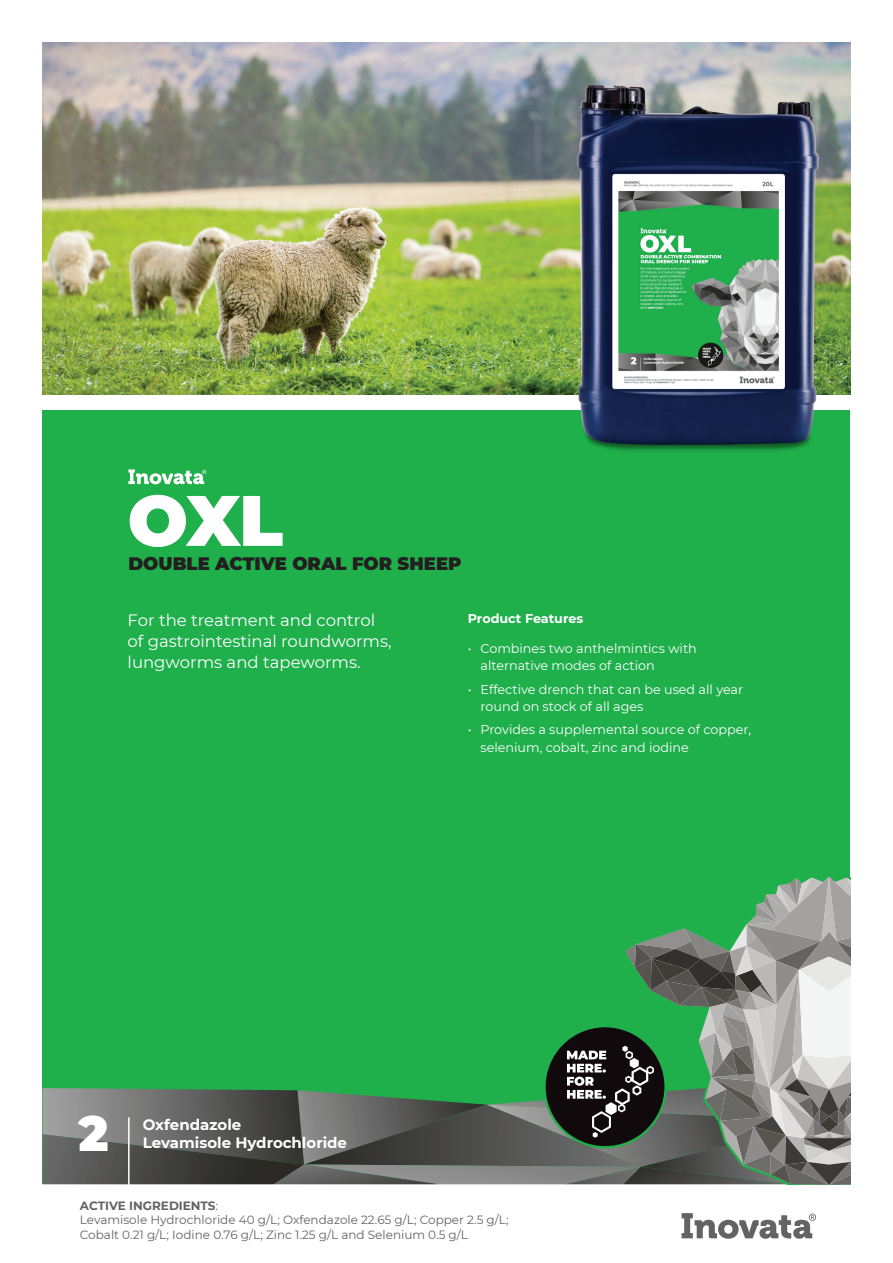
<style>
.page{position:relative;width:893px;height:1263px;background:#fff}
.page>*{position:absolute;margin:0;border:0;box-sizing:border-box;transform-origin:0 0}
.t1{font:900 71.25px "Montserrat";color:#fff}
.t2{font:900 49.5px "Montserrat";color:#fff}
.t3{font:900 18px "Montserrat";color:#231f20}
.t4{font:16.5px/21px "Montserrat";color:#fff}
.t5{font:700 15px/18px "Montserrat";color:#fff}
.t6{font:12.75px/17.2px "Montserrat";color:#fff}
.t7{font:700 12.75px "Montserrat";color:#fff}
.t8{font:12px/14.4px "Montserrat";color:#636366}
.s1{font-weight:700}
</style>
<div class="page">
<div style="left:43px;top:410px;width:807px;height:774px;background:#1faf4b"></div>
<img style="left:43px;top:43px;width:807px;height:352px">
<svg style="left:128px;top:469px;width:78px;height:15px"></svg>
<img style="left:571px;top:75px;width:261px;height:376px">
<svg style="left:682px;top:1213px;width:134px;height:26px"></svg>
<svg style="left:43px;top:876px;width:807px;height:308px"></svg>
<h1 class="t1" style="left:128px;top:467px;width:157px">OXL</h1>
<h3 class="t3" style="left:128px;top:550px;width:335px">DOUBLE ACTIVE ORAL FOR SHEEP</h3>
<p class="t4" style="left:128px;top:609px;width:266px">For the treatment and control of gastrointestinal roundworms, lungworms and tapeworms.</p>
<p class="t7" style="left:468px;top:609px;width:117px">Product Features</p>
<p class="t6" style="left:480px;top:639px;width:218px;text-indent:-13px">• Combines two anthelmintics with alternative modes of action</p>
<p class="t6" style="left:480px;top:680px;width:264px;text-indent:-13px">• Effective drench that can be used all year round on stock of all ages</p>
<p class="t6" style="left:480px;top:721px;width:272px;text-indent:-13px">• Provides a supplemental source of copper, selenium, cobalt, zinc and iodine</p>
<h2 class="t2" style="left:78px;top:1096px;width:32px">2</h2>
<p class="t5" style="left:143px;top:1115px;width:206px">Oxfendazole<br>Levamisole Hydrochloride</p>
<p class="t8" style="left:80px;top:1198px;width:430px"><span class="s1">ACTIVE INGREDIENTS</span>:<br>Levamisole Hydrochloride 40 g/L; Oxfendazole 22.65 g/L; Copper 2.5 g/L;<br>Cobalt 0.21 g/L; Iodine 0.76 g/L; Zinc 1.25 g/L and Selenium 0.5 g/L</p>
</div>
